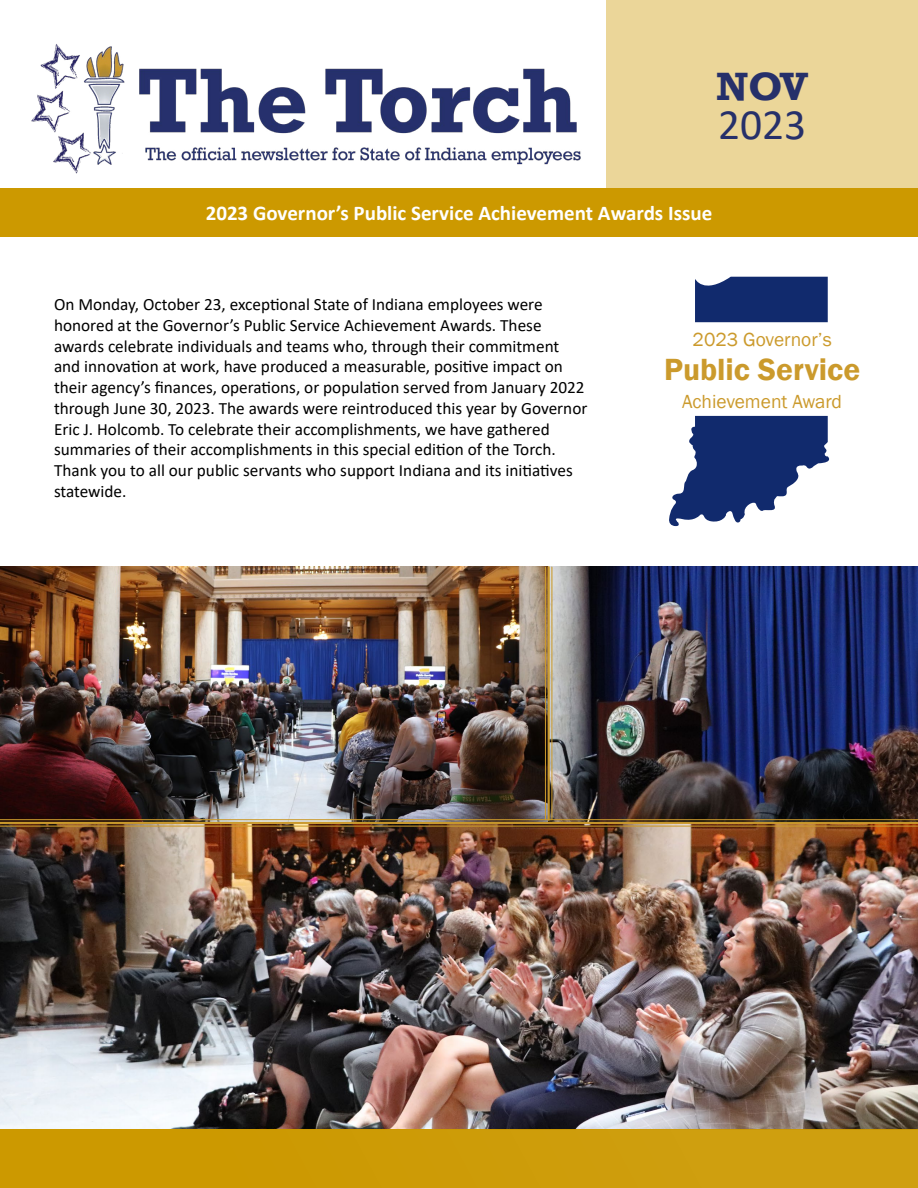
<style>
.page{position:relative;width:918px;height:1188px;background:#fff}
.page>*{position:absolute;margin:0;border:0;box-sizing:border-box;transform-origin:0 0}
.t1{font:43.5px "Calibri";color:#26306a}
.t2{font:700 40.5px "Rockwell";color:#26306a}
.t3{font:600 31.5px "Franklin Gothic";color:#cb9a2c}
.t4{font:700 21px "Calibri";color:#fff}
.t5{font:19.5px "Franklin Gothic";color:#cb9a2c}
.t6{font:17.25px/20.7px "Calibri";color:#000}
</style>
<div class="page">
<img style="left:547px;top:566px;width:371px;height:256px">
<img style="left:0;top:824px;width:918px;height:306px">
<div style="left:606px;top:0;width:312px;height:190px;background:#ebd699"></div>
<div style="left:0;top:1130px;width:918px;height:58px;background:#cd9b07"></div>
<img style="left:139px;top:68px;width:442px;height:97px">
<img style="left:31px;top:44px;width:94px;height:130px">
<div style="left:0;top:188px;width:918px;height:49px;background:#c90"></div>
<div style="left:695px;top:277px;width:133px;height:45px;background:#112a6d"></div>
<svg style="left:669px;top:416px;width:161px;height:110px"></svg>
<img style="left:0;top:566px;width:547px;height:256px">
<hr style="left:0;top:819px;width:918px;height:1px;background:#cb9a2c">
<hr style="left:0;top:822px;width:918px;height:2px;background:#cb9a2c">
<hr style="left:0;top:826px;width:918px;height:1px;background:#cb9a2c">
<hr style="left:551px;top:567px;width:1px;height:253px;background:#cb9a2c">
<hr style="left:548px;top:567px;width:2px;height:253px;background:#cb9a2c">
<hr style="left:545px;top:567px;width:1px;height:253px;background:#cb9a2c">
<h2 class="t2" style="left:716px;top:62px;width:93px">NOV</h2>
<h1 class="t1" style="left:718px;top:94px;width:90px">2023</h1>
<p class="t4" style="left:206px;top:198px;width:508px">2023 Governor’s Public Service Achievement Awards Issue</p>
<p class="t6" style="left:54px;top:294px;width:535px">On Monday, October 23, exceptional State of Indiana employees were honored at the Governor’s Public Service Achievement Awards. These awards celebrate individuals and teams who, through their commitment and innovation at work, have produced a measurable, positive impact on their agency’s finances, operations, or population served from January 2022 through June 30, 2023. The awards were reintroduced this year by Governor Eric J. Holcomb. To celebrate their accomplishments, we have gathered summaries of their accomplishments in this special edition of the Torch.<br>Thank you to all our public servants who support Indiana and its initiatives statewide.</p>
<p class="t5" style="left:693px;top:327px;width:141px">2023 Governor’s</p>
<h3 class="t3" style="left:664px;top:350px;width:198px">Public Service</h3>
<p class="t5" style="left:682px;top:390px;width:161px">Achievement Award</p>
</div>
